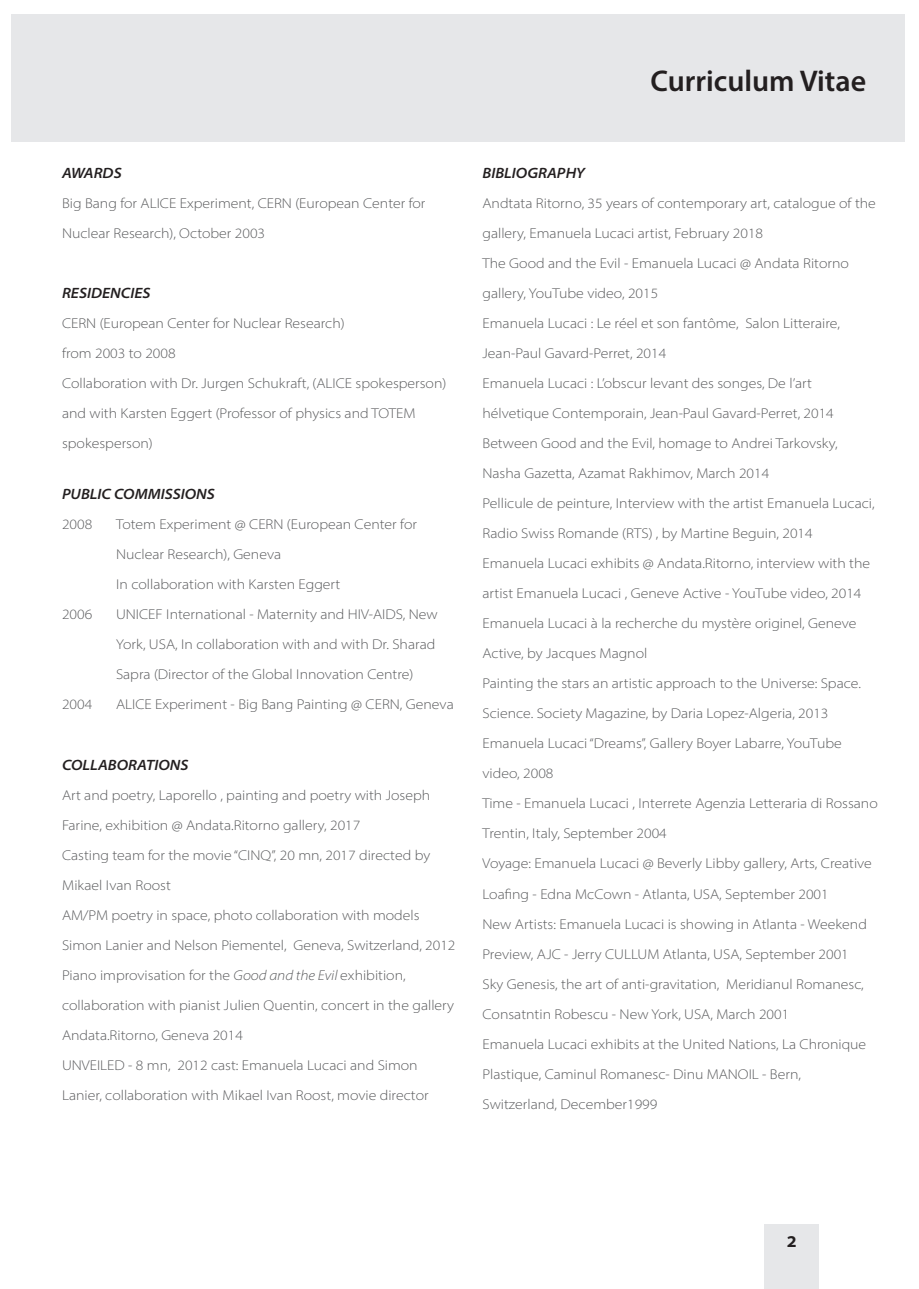
<style>
.page{position:relative;width:919px;height:1289px;background:#fff}
.page>*{position:absolute;margin:0;border:0;box-sizing:border-box;transform-origin:0 0}
.t1{font:600 30px "Myriad Pro";color:#231f20}
.t2{font:700 semi-expanded 16.5px "Myriad Pro";color:#231f20}
.t3{font:italic 600 semi-expanded 15px "Myriad Pro";color:#231f20}
.t4{font:300 semi-expanded 14.25px/30px "Myriad Pro";color:#57585a}
.s1{font-style:italic}
</style>
<div class="page">
<div style="left:764px;top:1224px;width:55px;height:64px;background:#e6e7e9"></div>
<div style="left:12px;top:14px;width:893px;height:127px;background:#e6e7e9"></div>
<h1 class="t1" style="left:650px;top:62px;width:217px">Curriculum Vitae</h1>
<p class="t3" style="left:62px;top:163px;width:61px">AWARDS</p>
<p class="t4" style="left:62px;top:188px;width:365px">Big Bang for ALICE Experiment, CERN (European Center for<br>Nuclear Research), October 2003</p>
<p class="t3" style="left:62px;top:283px;width:90px">RESIDENCIES</p>
<p class="t4" style="left:62px;top:308px;width:386px">CERN (European Center for Nuclear Research)<br>from 2003 to 2008<br>Collaboration with Dr. Jurgen Schukraft, (ALICE spokesperson) and with Karsten Eggert (Professor of physics and TOTEM spokesperson)</p>
<p class="t3" style="left:62px;top:484px;width:154px">PUBLIC COMMISSIONS</p>
<p class="t4" style="left:62px;top:509px;width:32px">2008</p>
<p class="t4" style="left:116px;top:509px;width:302px">Totem Experiment @ CERN (European Center for<br>Nuclear Research), Geneva<br>In collaboration with Karsten Eggert</p>
<p class="t4" style="left:62px;top:599px;width:32px">2006</p>
<p class="t4" style="left:116px;top:599px;width:323px">UNICEF International - Maternity and HIV-AIDS, New<br>York, USA, In collaboration with and with Dr. Sharad<br>Sapra (Director of the Global Innovation Centre)</p>
<p class="t4" style="left:62px;top:689px;width:32px">2004</p>
<p class="t4" style="left:116px;top:689px;width:339px">ALICE Experiment - Big Bang Painting @ CERN, Geneva</p>
<p class="t3" style="left:62px;top:754px;width:128px">COLLABORATIONS</p>
<p class="t4" style="left:62px;top:779px;width:395px">Art and poetry, Laporello , painting and poetry with Joseph Farine, exhibition @ Andata.Ritorno gallery, 2017<br>Casting team for the movie “CINQ”, 20 mn, 2017 directed by Mikael Ivan Roost<br>AM/PM poetry in space, photo collaboration with models Simon Lanier and Nelson Piementel, Geneva, Switzerland, 2012<br>Piano improvisation for the <span class="s1">Good and the Evil</span> exhibition, collaboration with pianist Julien Quentin, concert in the gallery Andata.Ritorno, Geneva 2014<br>UNVEILED - 8 mn, 2012 cast: Emanuela Lucaci and Simon Lanier, collaboration with Mikael Ivan Roost, movie director</p>
<p class="t3" style="left:482px;top:163px;width:104px">BIBLIOGRAPHY</p>
<p class="t4" style="left:482px;top:188px;width:397px">Andtata Ritorno, 35 years of contemporary art, catalogue of the gallery, Emanuela Lucaci artist, February 2018<br>The Good and the Evil - Emanuela Lucaci @ Andata Ritorno gallery, YouTube video, 2015<br>Emanuela Lucaci : Le réel et son fantôme, Salon Litteraire, Jean-Paul Gavard-Perret, 2014<br>Emanuela Lucaci : L’obscur levant des songes, De l’art hélvetique Contemporain, Jean-Paul Gavard-Perret, 2014<br>Between Good and the Evil, homage to Andrei Tarkovsky, Nasha Gazetta, Azamat Rakhimov, March 2014<br>Pellicule de peinture, Interview with the artist Emanuela Lucaci, Radio Swiss Romande (RTS) , by Martine Beguin, 2014<br>Emanuela Lucaci exhibits @ Andata.Ritorno, interview with the artist Emanuela Lucaci , Geneve Active - YouTube video, 2014<br>Emanuela Lucaci à la recherche du mystère originel, Geneve Active, by Jacques Magnol<br>Painting the stars an artistic approach to the Universe: Space.<br>Science. Society Magazine, by Daria Lopez-Algeria, 2013<br>Emanuela Lucaci “Dreams”, Gallery Boyer Labarre, YouTube video, 2008<br>Time - Emanuela Lucaci , Interrete Agenzia Letteraria di Rossano Trentin, Italy, September 2004<br>Voyage: Emanuela Lucaci @ Beverly Libby gallery, Arts, Creative Loafing - Edna McCown - Atlanta, USA, September 2001<br>New Artists: Emanuela Lucaci is showing in Atlanta - Weekend Preview, AJC - Jerry CULLUM Atlanta, USA, September 2001<br>Sky Genesis, the art of anti-gravitation, Meridianul Romanesc, Consatntin Robescu - New York, USA, March 2001<br>Emanuela Lucaci exhibits at the United Nations, La Chronique Plastique, Caminul Romanesc- Dinu MANOIL - Bern, Switzerland, December1999</p>
<p class="t2" style="left:786px;top:1230px;width:11px">2</p>
</div>
